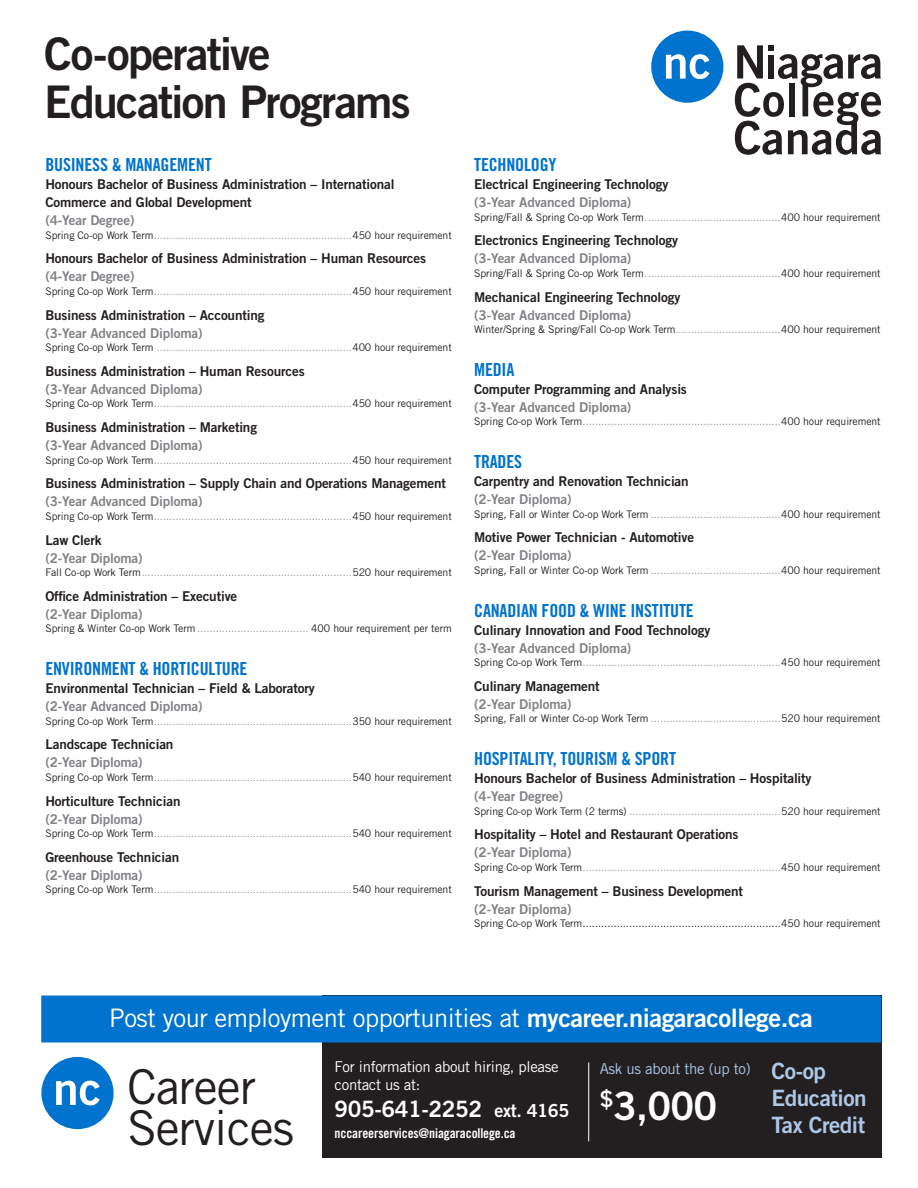
<style>
.page{position:relative;width:918px;height:1188px;background:#fff}
.page>*{position:absolute;margin:0;border:0;box-sizing:border-box;transform-origin:0 0}
.t1{font:48px "Trade Gothic LT Std";letter-spacing:-.02em;color:#231f20}
.t2{font:45px/48.3px "Trade Gothic LT Std Bd 2";letter-spacing:-.035em;color:#231f20}
.t3{font:39px "Trade Gothic LT Std Bd 2";color:#fff}
.t4{font:25.5px "Trade Gothic LT Std";letter-spacing:-.02em;color:#fff}
.t5{font:22.5px/27px "Trade Gothic LT Std Bd 2";letter-spacing:-.02em;color:#adc7e7}
.t6{font:22.5px "Trade Gothic LT Std Bd 2";letter-spacing:-.02em;color:#fff}
.t7{font:18px "Trade Gothic LT Std Bd Cn 20";letter-spacing:-.01em;color:#0073ce}
.t8{font:15px/18px "Trade Gothic LT Std";letter-spacing:-.02em;color:#fff}
.t9{font:15px "Trade Gothic LT Std";letter-spacing:-.02em;color:#adc7e7}
.t10{font:13.5px/18px "Trade Gothic LT Std Bd 2";letter-spacing:-.01em;color:#231f20}
.t11{font:13.5px "Trade Gothic LT Std Bd 2";letter-spacing:-.01em;color:#808285}
.t12{font:13.5px "Trade Gothic LT Std Bd Cn 20";letter-spacing:-.01em;color:#fff}
.t13{font:10.5px "Trade Gothic LT Std";letter-spacing:-.01em;color:#939598}
.t14{font:10.5px "Trade Gothic LT Std";letter-spacing:-.01em;color:#231f20}
.s1{color:#808285}
.s2{color:#231f20}
.s3{color:#939598}
.s4{font-family:"Trade Gothic LT Std Bd 2"}
.s5{font-size:18px}
</style>
<div class="page">
<div style="left:322px;top:996px;width:559px;height:162px;background:#231f20"></div>
<hr style="left:588px;top:1062px;width:1px;height:79px;background:#fff">
<svg style="left:735px;top:45px;width:146px;height:110px"></svg>
<svg style="left:651px;top:31px;width:72px;height:72px"></svg>
<svg style="left:41px;top:1057px;width:73px;height:72px"></svg>
<div style="left:41px;top:996px;width:840px;height:46px;background:#0073ce"></div>
<p class="t2" style="left:44px;top:29px;width:368px">Co-operative<br>Education Programs</p>
<p class="t7" style="left:45px;top:154px;width:168px">BUSINESS &amp; MANAGEMENT</p>
<p class="t10" style="left:45px;top:175px;width:351px">Honours Bachelor of Business Administration – International<br>Commerce and Global Development<br><span class="s1">(4-Year Degree)</span></p>
<p class="t13" style="left:45px;top:228px;width:408px"><span class="s2">Spring Co-op Work Term</span>................................................................<span class="s2">450 hour requirement</span></p>
<p class="t10" style="left:45px;top:249px;width:382px">Honours Bachelor of Business Administration – Human Resources <span class="s1">(4-Year Degree)</span></p>
<p class="t13" style="left:45px;top:285px;width:408px"><span class="s2">Spring Co-op Work Term</span>................................................................<span class="s2">450 hour requirement</span></p>
<p class="t10" style="left:45px;top:305px;width:221px">Business Administration – Accounting</p>
<p class="t11" style="left:45px;top:324px;width:159px">(3-Year Advanced Diploma)</p>
<p class="t13" style="left:45px;top:341px;width:408px"><span class="s2">Spring Co-op Work Term</span> ...............................................................<span class="s2">400 hour requirement</span></p>
<p class="t10" style="left:45px;top:362px;width:261px">Business Administration – Human Resources</p>
<p class="t11" style="left:45px;top:381px;width:159px">(3-Year Advanced Diploma)</p>
<p class="t13" style="left:45px;top:397px;width:408px"><span class="s2">Spring Co-op Work Term</span>................................................................<span class="s2">450 hour requirement</span></p>
<p class="t10" style="left:45px;top:418px;width:213px">Business Administration – Marketing</p>
<p class="t11" style="left:45px;top:437px;width:159px">(3-Year Advanced Diploma)</p>
<p class="t13" style="left:45px;top:453px;width:408px"><span class="s2">Spring Co-op Work Term</span>................................................................<span class="s2">450 hour requirement</span></p>
<p class="t10" style="left:45px;top:474px;width:402px">Business Administration – Supply Chain and Operations Management <span class="s1">(3-Year Advanced Diploma)</span></p>
<p class="t13" style="left:45px;top:510px;width:408px"><span class="s2">Spring Co-op Work Term</span>................................................................<span class="s2">450 hour requirement</span></p>
<p class="t10" style="left:45px;top:530px;width:58px">Law Clerk</p>
<p class="t11" style="left:45px;top:549px;width:99px">(2-Year Diploma)</p>
<p class="t13" style="left:45px;top:566px;width:408px"><span class="s2">Fall Co-op Work Term</span>....................................................................<span class="s2">520 hour requirement</span></p>
<p class="t10" style="left:45px;top:587px;width:193px">Office Administration – Executive</p>
<p class="t11" style="left:45px;top:606px;width:99px">(2-Year Diploma)</p>
<p class="t14" style="left:45px;top:622px;width:408px">Spring &amp; Winter Co-op Work Term <span class="s3">....................................</span> 400 hour requirement per term</p>
<p class="t7" style="left:45px;top:658px;width:204px">ENVIRONMENT &amp; HORTICULTURE</p>
<p class="t10" style="left:45px;top:679px;width:271px">Environmental Technician – Field &amp; Laboratory <span class="s1">(2-Year Advanced Diploma)</span></p>
<p class="t13" style="left:45px;top:714px;width:408px"><span class="s2">Spring Co-op Work Term</span>................................................................<span class="s2">350 hour requirement</span></p>
<p class="t10" style="left:45px;top:735px;width:130px">Landscape Technician <span class="s1">(2-Year Diploma)</span></p>
<p class="t13" style="left:45px;top:771px;width:408px"><span class="s2">Spring Co-op Work Term</span>................................................................<span class="s2">540 hour requirement</span></p>
<p class="t10" style="left:45px;top:791px;width:137px">Horticulture Technician</p>
<p class="t11" style="left:45px;top:810px;width:99px">(2-Year Diploma)</p>
<p class="t13" style="left:45px;top:827px;width:408px"><span class="s2">Spring Co-op Work Term</span>................................................................<span class="s2">540 hour requirement</span></p>
<p class="t10" style="left:45px;top:848px;width:135px">Greenhouse Technician</p>
<p class="t11" style="left:45px;top:867px;width:99px">(2-Year Diploma)</p>
<p class="t13" style="left:45px;top:883px;width:408px"><span class="s2">Spring Co-op Work Term</span>................................................................<span class="s2">540 hour requirement</span></p>
<p class="t7" style="left:474px;top:154px;width:84px">TECHNOLOGY</p>
<p class="t10" style="left:474px;top:175px;width:196px">Electrical Engineering Technology</p>
<p class="t11" style="left:474px;top:194px;width:159px">(3-Year Advanced Diploma)</p>
<p class="t14" style="left:474px;top:210px;width:408px">Spring/Fall &amp; Spring Co-op Work Term<span class="s3">............................................</span>400 hour requirement</p>
<p class="t10" style="left:474px;top:231px;width:205px">Electronics Engineering Technology</p>
<p class="t11" style="left:474px;top:250px;width:159px">(3-Year Advanced Diploma)</p>
<p class="t14" style="left:474px;top:267px;width:408px">Spring/Fall &amp; Spring Co-op Work Term<span class="s3">............................................</span>400 hour requirement</p>
<p class="t10" style="left:474px;top:287px;width:208px">Mechanical Engineering Technology</p>
<p class="t11" style="left:474px;top:306px;width:159px">(3-Year Advanced Diploma)</p>
<p class="t14" style="left:474px;top:323px;width:408px">Winter/Spring &amp; Spring/Fall Co-op Work Term<span class="s3">..................................</span>400 hour requirement</p>
<p class="t7" style="left:474px;top:358px;width:42px">MEDIA</p>
<p class="t10" style="left:474px;top:380px;width:214px">Computer Programming and Analysis</p>
<p class="t11" style="left:474px;top:399px;width:159px">(3-Year Advanced Diploma)</p>
<p class="t13" style="left:474px;top:415px;width:408px"><span class="s2">Spring Co-op Work Term</span>................................................................<span class="s2">400 hour requirement</span></p>
<p class="t7" style="left:474px;top:451px;width:50px">TRADES</p>
<p class="t10" style="left:474px;top:472px;width:216px">Carpentry and Renovation Technician</p>
<p class="t11" style="left:474px;top:491px;width:99px">(2-Year Diploma)</p>
<p class="t14" style="left:474px;top:507px;width:408px">Spring, Fall or Winter Co-op Work Term <span class="s3">..........................................</span>400 hour requirement</p>
<p class="t10" style="left:474px;top:528px;width:221px">Motive Power Technician - Automotive</p>
<p class="t11" style="left:474px;top:547px;width:99px">(2-Year Diploma)</p>
<p class="t14" style="left:474px;top:564px;width:408px">Spring, Fall or Winter Co-op Work Term <span class="s3">..........................................</span>400 hour requirement</p>
<p class="t7" style="left:474px;top:599px;width:221px">CANADIAN FOOD &amp; WINE INSTITUTE</p>
<p class="t10" style="left:474px;top:620px;width:238px">Culinary Innovation and Food Technology</p>
<p class="t11" style="left:474px;top:639px;width:159px">(3-Year Advanced Diploma)</p>
<p class="t13" style="left:474px;top:656px;width:408px"><span class="s2">Spring Co-op Work Term</span>................................................................<span class="s2">450 hour requirement</span></p>
<p class="t10" style="left:474px;top:677px;width:127px">Culinary Management</p>
<p class="t11" style="left:474px;top:696px;width:99px">(2-Year Diploma)</p>
<p class="t14" style="left:474px;top:712px;width:408px">Spring, Fall or Winter Co-op Work Term <span class="s3">..........................................</span>520 hour requirement</p>
<p class="t7" style="left:474px;top:748px;width:203px">HOSPITALITY, TOURISM &amp; SPORT</p>
<p class="t10" style="left:474px;top:769px;width:339px">Honours Bachelor of Business Administration – Hospitality</p>
<p class="t11" style="left:474px;top:788px;width:91px">(4-Year Degree)</p>
<p class="t13" style="left:474px;top:804px;width:408px"><span class="s2">Spring Co-op Work Term (2 terms)</span> .................................................<span class="s2">520 hour requirement</span></p>
<p class="t10" style="left:474px;top:825px;width:266px">Hospitality – Hotel and Restaurant Operations</p>
<p class="t11" style="left:474px;top:844px;width:99px">(2-Year Diploma)</p>
<p class="t13" style="left:474px;top:861px;width:408px"><span class="s2">Spring Co-op Work Term</span>................................................................<span class="s2">450 hour requirement</span></p>
<p class="t10" style="left:474px;top:881px;width:270px">Tourism Management – Business Development</p>
<p class="t11" style="left:474px;top:900px;width:99px">(2-Year Diploma)</p>
<p class="t14" style="left:474px;top:917px;width:408px">Spring Co-op Work Term................................................................450 hour requirement</p>
<p class="t4" style="left:109px;top:1003px;width:705px">Post your employment opportunities at <span class="s4">mycareer.niagaracollege.ca</span></p>
<p class="t1" style="left:128px;top:1058px;width:130px">Career</p>
<p class="t1" style="left:128px;top:1099px;width:168px">Services</p>
<p class="t8" style="left:335px;top:1058px;width:226px">For information about hiring, please contact us at:</p>
<p class="t6" style="left:335px;top:1095px;width:236px">905-641-2252 <span class="s5">ext. 4165</span></p>
<p class="t12" style="left:335px;top:1125px;width:182px">nccareerservices@niagaracollege.ca</p>
<p class="t9" style="left:600px;top:1059px;width:152px">Ask us about the (up to)</p>
<p class="t3" style="left:600px;top:1082px;width:119px"><sup>$</sup>3,000</p>
<p class="t5" style="left:772px;top:1057px;width:97px">Co-op<br>Education<br>Tax Credit</p>
</div>
